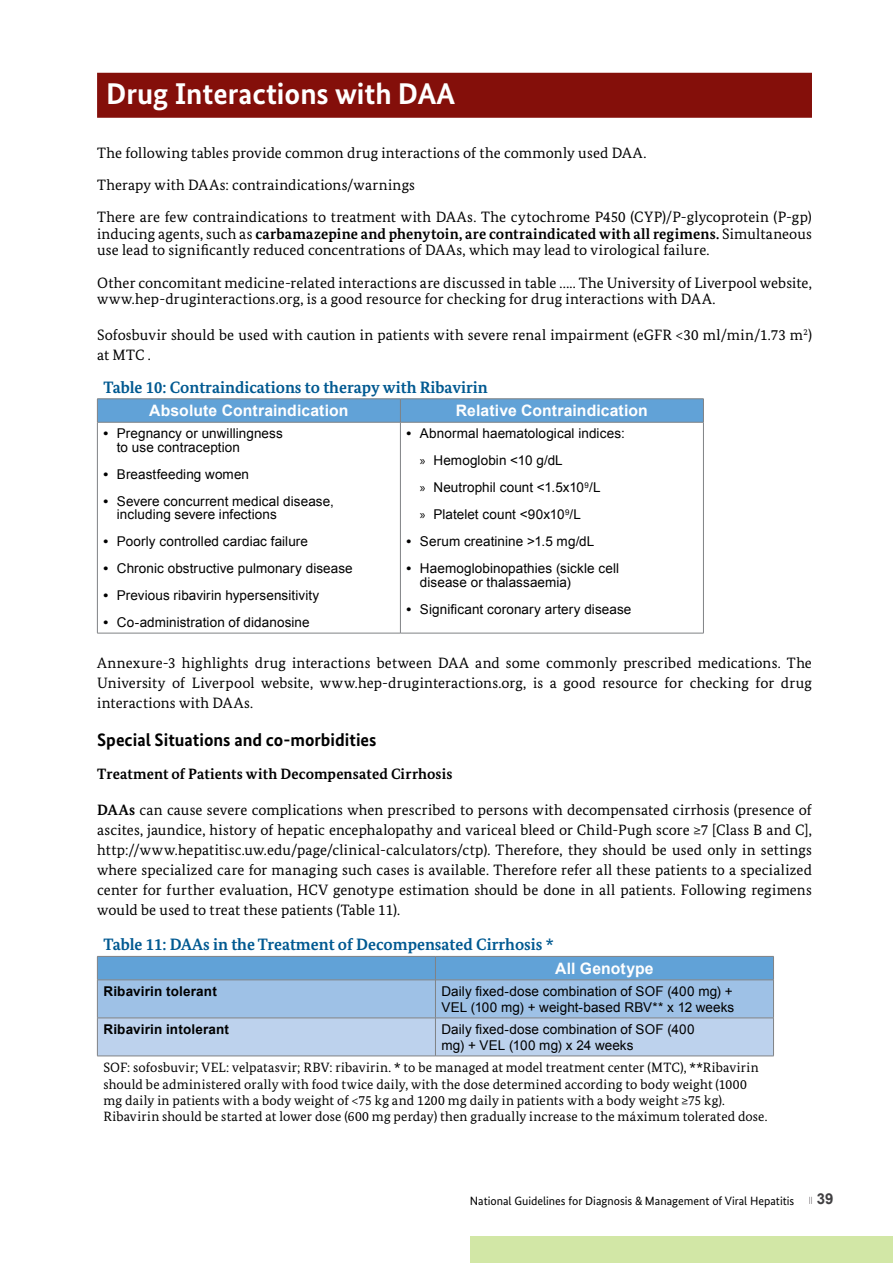
<style>
.page{position:relative;width:893px;height:1263px;background:#fff}
.page>*{position:absolute;margin:0;border:0;box-sizing:border-box;transform-origin:0 0}
.t1{font:700 30px "Bundes Sans";color:#fff}
.t2{font:700 18px "Bundes Sans";color:#000}
.t3{font:700 16.5px "Bundes Serif";color:#005991}
.t4{font:700 15.75px "Arial";letter-spacing:.005em;color:#fff}
.t5{font:15px/20px "Bundes Serif";letter-spacing:.005em;color:#000}
.t6{font:700 15px "Bundes Serif";letter-spacing:.005em;color:#000}
.t7{font:700 15px "Arial";color:#414042}
.t8{font:13.5px/13.5px "Arial";letter-spacing:.005em;color:#000}
.t9{font:13.5px/16.2px "Bundes Serif";letter-spacing:.01em;color:#000}
.t10{font:700 13.5px "Arial";letter-spacing:.01em;color:#000}
.t11{font:12px "Bundes Sans";color:#000}
.s1{font-weight:700}
.s2{font-family:"Myriad Pro"}
</style>
<div class="page">
<div style="left:471px;top:1236px;width:422px;height:27px;background:#d2e7a6"></div>
<svg style="left:809px;top:1197px;width:3px;height:7px"></svg>
<div style="left:97px;top:73px;width:715px;height:45px;background:#840f0a"></div>
<hr style="left:97px;top:398px;width:303px;height:1px;background:#808285">
<hr style="left:400px;top:398px;width:304px;height:1px;background:#808285">
<svg style="left:97px;top:399px;width:607px;height:23px;background:#61a1d4"></svg>
<hr style="left:97px;top:422px;width:303px;height:1px;background:#808285">
<hr style="left:97px;top:422px;width:1px;height:211px;background:#808285">
<hr style="left:400px;top:422px;width:304px;height:1px;background:#808285">
<hr style="left:400px;top:422px;width:1px;height:211px;background:#808285">
<hr style="left:703px;top:422px;width:1px;height:211px;background:#808285">
<hr style="left:97px;top:633px;width:303px;height:1px;background:#808285">
<hr style="left:400px;top:633px;width:304px;height:1px;background:#808285">
<svg style="left:97px;top:956px;width:677px;height:100px;background:#9bbee2"></svg>
<hr style="left:97px;top:979px;width:338px;height:1px;background:#808285">
<hr style="left:97px;top:980px;width:1px;height:38px;background:#808285">
<hr style="left:435px;top:979px;width:339px;height:1px;background:#808285">
<hr style="left:435px;top:980px;width:1px;height:38px;background:#808285">
<hr style="left:773px;top:980px;width:1px;height:38px;background:#808285">
<hr style="left:97px;top:1018px;width:338px;height:1px;background:#808285">
<hr style="left:97px;top:1018px;width:1px;height:38px;background:#808285">
<hr style="left:435px;top:1018px;width:339px;height:1px;background:#808285">
<hr style="left:435px;top:1018px;width:1px;height:38px;background:#808285">
<hr style="left:773px;top:1018px;width:1px;height:38px;background:#808285">
<hr style="left:97px;top:1056px;width:338px;height:1px;background:#808285">
<hr style="left:435px;top:1056px;width:339px;height:1px;background:#808285">
<h1 class="t1" style="left:106px;top:76px;width:350px">Drug Interactions with DAA</h1>
<p class="t5" style="left:97px;top:137px;width:716px;line-height:32.2px">The following tables provide common drug interactions of the commonly used DAA.<br>Therapy with DAAs: contraindications/warnings<br>There are few contraindications to treatment with DAAs. The cytochrome P450 (CYP)/P-glycoprotein (P-gp)</p>
<p class="t5" style="left:97px;top:225px;width:716px;line-height:16.5px">inducing agents, such as <span class="s1">carbamazepine and phenytoin, are contraindicated with all regimens.</span> Simultaneous use lead to significantly reduced concentrations of DAAs, which may lead to virological failure.</p>
<p class="t5" style="left:97px;top:274px;width:716px;line-height:16.5px">Other concomitant medicine-related interactions are discussed in table ….. The University of Liverpool website, www.hep-druginteractions.org, is a good resource for checking for drug interactions with DAA.</p>
<p class="t5" style="left:97px;top:325px;width:716px">Sofosbuvir should be used with caution in patients with severe renal impairment (eGFR &lt;30 ml/min/1.73 m<sup>2</sup>) at MTC .</p>
<p class="t3" style="left:103px;top:377px;width:386px">Table 10: Contraindications to therapy with Ribavirin</p>
<p class="t4" style="left:149px;top:400px;width:201px">Absolute Contraindication</p>
<p class="t4" style="left:456px;top:400px;width:193px">Relative Contraindication</p>
<p class="t8" style="left:117px;top:426px;width:168px;text-indent:-14px"><span class="s1">•</span> Pregnancy or unwillingness to use contraception</p>
<p class="t8" style="left:103px;top:467px;width:147px"><span class="s1">•</span> Breastfeeding women</p>
<p class="t8" style="left:117px;top:494px;width:219px;text-indent:-14px"><span class="s1">•</span> Severe concurrent medical disease, including severe infections</p>
<p class="t8" style="left:103px;top:534px;width:206px"><span class="s1">•</span> Poorly controlled cardiac failure</p>
<p class="t8" style="left:103px;top:561px;width:251px"><span class="s1">•</span> Chronic obstructive pulmonary disease</p>
<p class="t8" style="left:103px;top:588px;width:217px"><span class="s1">•</span> Previous ribavirin hypersensitivity</p>
<p class="t8" style="left:103px;top:615px;width:208px"><span class="s1">•</span> Co-administration of didanosine</p>
<p class="t8" style="left:420px;top:420px;width:206px;line-height:27px;text-indent:-13px"><span class="s1">•</span> Abnormal haematological indices: <span class="s2">»</span> Hemoglobin &lt;10 g/dL<br><span class="s2">»</span> Neutrophil count &lt;1.5x10<sup>9</sup>/L<br><span class="s2">»</span> Platelet count &lt;90x10<sup>9</sup>/L</p>
<p class="t8" style="left:406px;top:534px;width:190px"><span class="s1">•</span> Serum creatinine &gt;1.5 mg/dL</p>
<p class="t8" style="left:420px;top:561px;width:201px;text-indent:-14px"><span class="s1">•</span> Haemoglobinopathies (sickle cell disease or thalassaemia)</p>
<p class="t8" style="left:406px;top:602px;width:226px"><span class="s1">•</span> Significant coronary artery disease</p>
<p class="t5" style="left:97px;top:653px;width:716px;text-align:justify">Annexure-3 highlights drug interactions between DAA and some commonly prescribed medications. The University of Liverpool website, www.hep-druginteractions.org, is a good resource for checking for drug interactions with DAAs.</p>
<p class="t2" style="left:97px;top:728px;width:281px">Special Situations and co-morbidities</p>
<p class="t6" style="left:97px;top:765px;width:357px">Treatment of Patients with Decompensated Cirrhosis</p>
<p class="t5" style="left:97px;top:799px;width:716px;text-align:justify"><span class="s1">DAAs</span> can cause severe complications when prescribed to persons with decompensated cirrhosis (presence of ascites, jaundice, history of hepatic encephalopathy and variceal bleed or Child-Pugh score ≥7 [Class B and C], http://www.hepatitisc.uw.edu/page/clinical-calculators/ctp). Therefore, they should be used only in settings where specialized care for managing such cases is available. Therefore refer all these patients to a specialized center for further evaluation, HCV genotype estimation should be done in all patients. Following regimens would be used to treat these patients (Table 11).</p>
<p class="t3" style="left:103px;top:935px;width:452px">Table 11: DAAs in the Treatment of Decompensated Cirrhosis *</p>
<p class="t4" style="left:555px;top:958px;width:100px">All Genotype</p>
<p class="t10" style="left:103px;top:982px;width:115px">Ribavirin tolerant</p>
<p class="t8" style="left:441px;top:983px;width:294px;line-height:16.2px">Daily fixed-dose combination of SOF (400 mg) +<br>VEL (100 mg) + weight-based RBV** x 12 weeks</p>
<p class="t10" style="left:103px;top:1020px;width:127px">Ribavirin intolerant</p>
<p class="t8" style="left:441px;top:1021px;width:255px;line-height:16.2px">Daily fixed-dose combination of SOF (400 mg) + VEL (100 mg) x 24 weeks</p>
<p class="t9" style="left:103px;top:1059px;width:666px">SOF: sofosbuvir; VEL: velpatasvir; RBV: ribavirin. * to be managed at model treatment center (MTC), **Ribavirin should be administered orally with food twice daily, with the dose determined according to body weight (1000 mg daily in patients with a body weight of &lt;75 kg and 1200 mg daily in patients with a body weight ≥75 kg).<br>Ribavirin should be started at lower dose (600 mg perday) then gradually increase to the máximum tolerated dose.</p>
<p class="t11" style="left:470px;top:1194px;width:326px">National Guidelines for Diagnosis &amp; Management of Viral Hepatitis</p>
<p class="t7" style="left:817px;top:1189px;width:18px">39</p>
</div>
